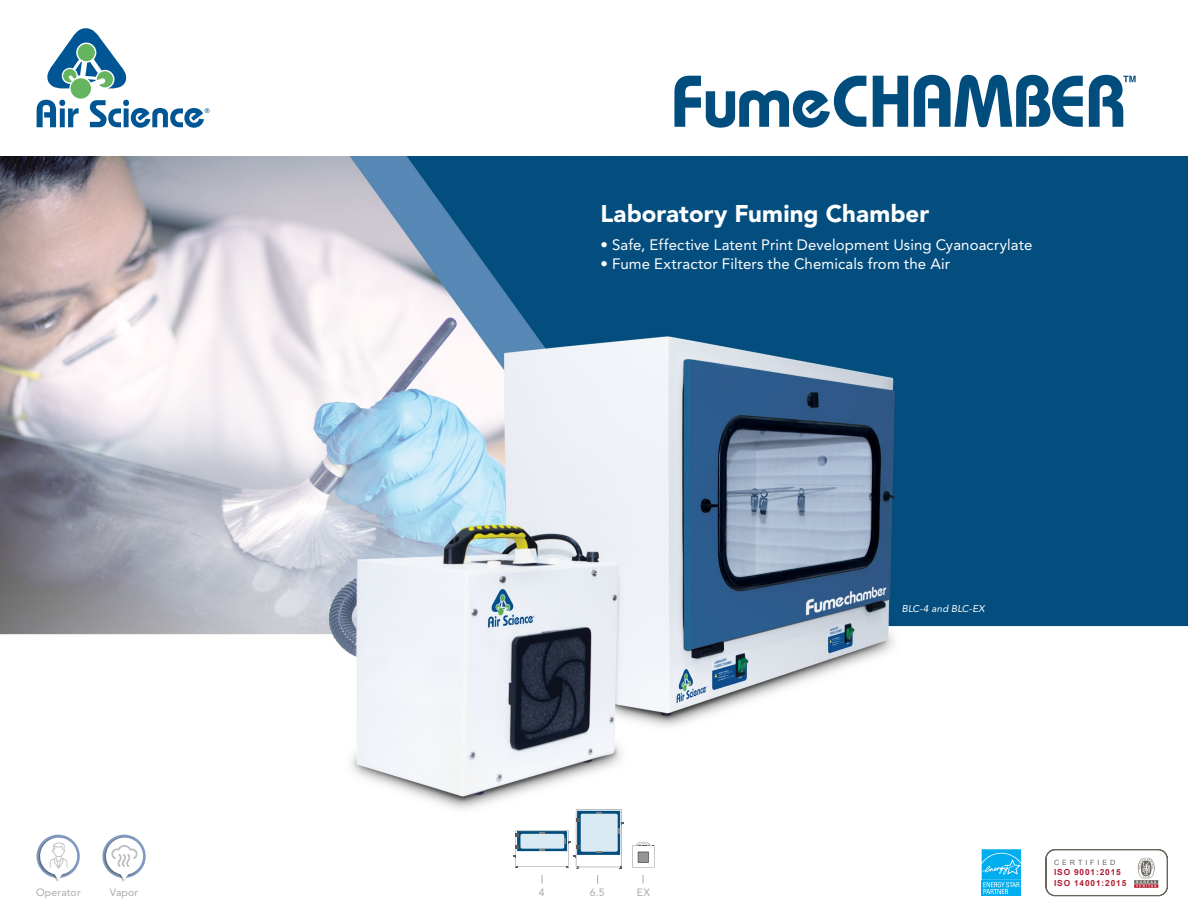
<style>
.page{position:relative;width:1188px;height:918px;background:#fff}
.page>*{position:absolute;margin:0;border:0;box-sizing:border-box;transform-origin:0 0}
.t1{font:900 24px "Avenir LT Std";letter-spacing:.005em;color:#fff}
.t2{font:15px "Avenir LT Std";letter-spacing:.005em;color:#fff}
.t3{font:10.5px "Avenir LT Std";letter-spacing:.01em;color:#a7a9ac}
.t4{font:italic 9.75px "Avenir LT Std";letter-spacing:.02em;color:#fff}
.t5{font:700 8.4px/10.2px "Arial";letter-spacing:.1em;color:#b01e31}
.t6{font:7.2px "Arial";letter-spacing:.405em;color:#69665d}
</style>
<div class="page">
<img style="left:0;top:156px;width:1188px;height:728px">
<svg style="left:513px;top:810px;width:111px;height:59px"></svg>
<svg style="left:632px;top:842px;width:22px;height:25px"></svg>
<svg style="left:37px;top:100px;width:42px;height:27px"></svg>
<svg style="left:47px;top:28px;width:80px;height:61px"></svg>
<div style="left:77px;top:44px;width:18px;height:17px;background:#64b460;border-radius:50%"></div>
<div style="left:70px;top:78px;width:21px;height:21px;background:#64b460;border-radius:50%"></div>
<svg style="left:90px;top:100px;width:120px;height:28px"></svg>
<img style="left:35px;top:834px;width:46px;height:49px">
<svg style="left:38px;top:836px;width:41px;height:44px"></svg>
<img style="left:101px;top:834px;width:46px;height:49px">
<svg style="left:104px;top:836px;width:41px;height:44px"></svg>
<svg style="left:981px;top:848px;width:41px;height:48px"></svg>
<div style="left:982px;top:880px;width:39px;height:16px;background:#00aeef"></div>
<svg style="left:982px;top:849px;width:39px;height:45px"></svg>
<svg style="left:1045px;top:849px;width:123px;height:48px"></svg>
<svg style="left:674px;top:76px;width:192px;height:52px"></svg>
<svg style="left:873px;top:76px;width:35px;height:51px"></svg>
<svg style="left:914px;top:75px;width:169px;height:52px"></svg>
<svg style="left:1089px;top:75px;width:47px;height:52px"></svg>
<h1 class="t1" style="left:600px;top:199px;width:330px">Laboratory Fuming Chamber</h1>
<p class="t2" style="left:600px;top:236px;width:433px">• Safe, Effective Latent Print Development Using Cyanoacrylate</p>
<p class="t2" style="left:600px;top:255px;width:351px">• Fume Extractor Filters the Chemicals from the Air</p>
<p class="t3" style="left:36px;top:887px;width:46px">Operator</p>
<p class="t3" style="left:110px;top:887px;width:30px">Vapor</p>
<p class="t3" style="left:539px;top:887px;width:7px">4</p>
<p class="t3" style="left:590px;top:887px;width:16px">6.5</p>
<p class="t3" style="left:637px;top:887px;width:15px">EX</p>
<p class="t4" style="left:902px;top:603px;width:84px">BLC-4 and BLC-EX</p>
<p class="t6" style="left:1054px;top:858px;width:63px">CERTIFIED</p>
<p class="t5" style="left:1054px;top:868px;width:74px">ISO 9001:2015<br>ISO 14001:2015</p>
</div>
